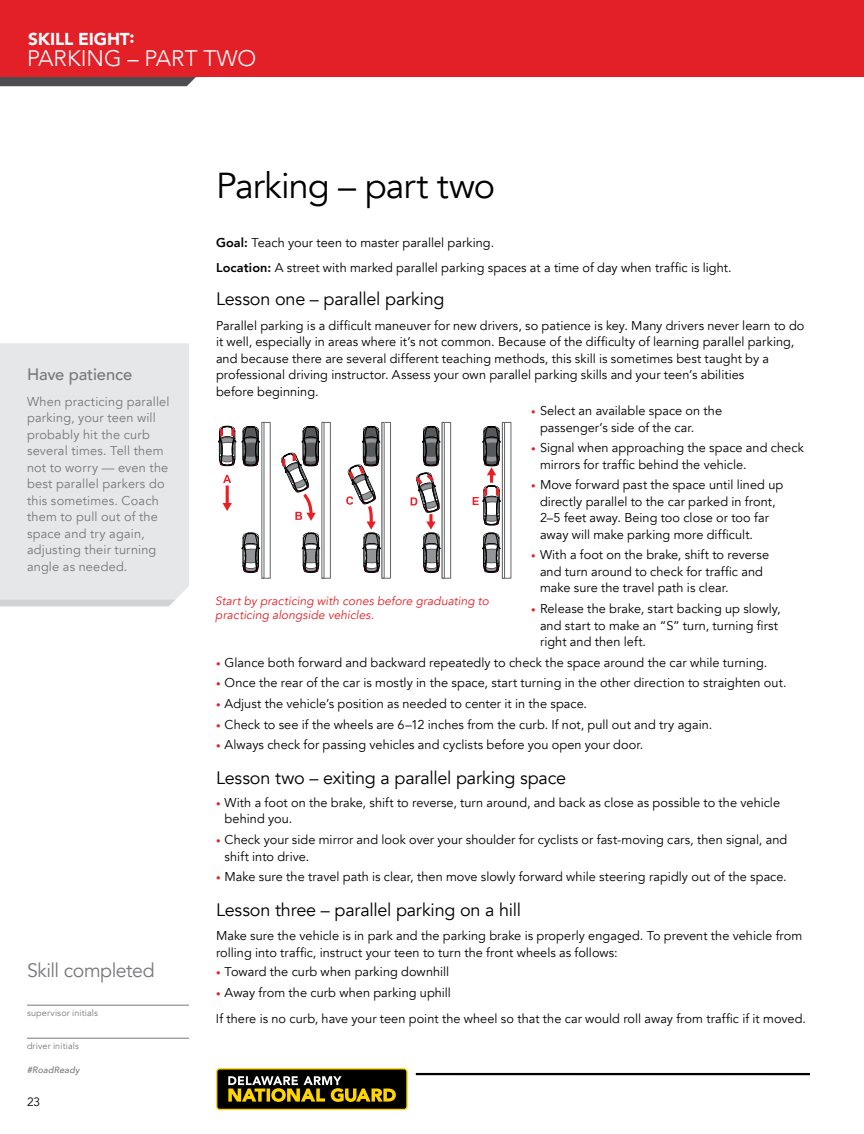
<style>
.page{position:relative;width:864px;height:1134px;background:#fff}
.page>*{position:absolute;margin:0;border:0;box-sizing:border-box;transform-origin:0 0}
.t1{font:36px "Avenir";letter-spacing:-.025em;color:#000}
.t2{font:300 22.5px "Avenir";color:#fff}
.t3{font:19.5px "Avenir";letter-spacing:-.025em;color:#77787b}
.t4{font:18px "Avenir";letter-spacing:-.01em;color:#000}
.t5{font:900 17.25px "Avenir";letter-spacing:-.01em;color:#fff}
.t6{font:500 16.5px "Avenir";letter-spacing:-.005em;color:#77787b}
.t7{font:12.75px/16.5px "Avenir";letter-spacing:.005em;color:#000}
.t8{font:12.75px/16.5px "Avenir";letter-spacing:.015em;color:#77787b}
.t9{font:italic 12px/13.5px "Avenir";letter-spacing:.005em;color:#e31f27}
.t10{font:12px "Avenir";color:#000}
.t11{font:9px "Avenir";letter-spacing:.015em;color:#77787b}
.t12{font:italic 500 9px "Avenir";letter-spacing:.015em;color:#77787b}
.s1{font-weight:800}
.s2{font-size:9px;color:#e31f27}
</style>
<div class="page">
<svg style="left:264px;top:424px;width:1px;height:152px"></svg>
<div style="left:261px;top:422px;width:10px;height:156px;border:1px solid #636466"></div>
<div style="left:502px;top:422px;width:3px;height:157px;border:1px solid #636466"></div>
<div style="left:442px;top:422px;width:9px;height:156px;border:1px solid #636466"></div>
<div style="left:442px;top:422px;width:3px;height:156px;border:1px solid #636466"></div>
<svg style="left:384px;top:424px;width:1px;height:152px"></svg>
<div style="left:382px;top:422px;width:9px;height:156px;border:1px solid #636466"></div>
<svg style="left:324px;top:424px;width:1px;height:152px"></svg>
<div style="left:322px;top:422px;width:9px;height:156px;border:1px solid #636466"></div>
<svg style="left:482px;top:532px;width:19px;height:41px"></svg>
<svg style="left:301px;top:532px;width:20px;height:41px"></svg>
<svg style="left:241px;top:532px;width:19px;height:41px"></svg>
<svg style="left:218px;top:425px;width:42px;height:42px"></svg>
<svg style="left:223px;top:475px;width:9px;height:36px"></svg>
<svg style="left:280px;top:426px;width:40px;height:95px"></svg>
<svg style="left:346px;top:426px;width:35px;height:147px"></svg>
<svg style="left:411px;top:426px;width:30px;height:147px"></svg>
<svg style="left:473px;top:426px;width:28px;height:100px"></svg>
<hr style="left:27px;top:1005px;width:162px;height:1px;background:#77787b">
<hr style="left:27px;top:1038px;width:162px;height:1px;background:#77787b">
<svg style="left:0;top:76px;width:220px;height:10px;background:#705d5f"></svg>
<div style="left:0;top:0;width:864px;height:76px;background:#e31f27"></div>
<hr style="left:863px;top:0;width:1px;height:76px;background:#4d4d4f">
<div style="left:0;top:343px;width:189px;height:257px;background:#e6e7e8"></div>
<svg style="left:0;top:600px;width:175px;height:6px"></svg>
<hr style="left:416px;top:1073px;width:394px;height:2px;background:#000">
<div style="left:217px;top:1069px;width:190px;height:40px;background:#000;border-radius:3px"></div>
<div style="left:216px;top:1068px;width:192px;height:42px;border:1px solid #ffd400;border-radius:3px"></div>
<svg style="left:228px;top:1076px;width:168px;height:26px"></svg>
<h3 class="t5" style="left:28px;top:24px;width:108px">SKILL EIGHT:</h3>
<h2 class="t2" style="left:27px;top:45px;width:231px">PARKING – PART TWO</h2>
<p class="t6" style="left:27px;top:360px;width:107px">Have patience</p>
<p class="t8" style="left:27px;top:393px;width:144px">When practicing parallel parking, your teen will probably hit the curb several times. Tell them not to worry — even the best parallel parkers do this sometimes. Coach them to pull out of the space and try again, adjusting their turning angle as needed.</p>
<h3 class="t3" style="left:27px;top:959px;width:129px">Skill completed</h3>
<p class="t11" style="left:27px;top:1008px;width:73px">supervisor initials</p>
<p class="t11" style="left:27px;top:1041px;width:53px">driver initials</p>
<p class="t12" style="left:27px;top:1065px;width:54px">#RoadReady</p>
<p class="t10" style="left:27px;top:1094px;width:15px">23</p>
<h1 class="t1" style="left:216px;top:164px;width:281px">Parking – part two</h1>
<p class="t7" style="left:216px;top:231px;width:517px;line-height:24.8px"><span class="s1">Goal:</span> Teach your teen to master parallel parking.<br><span class="s1">Location:</span> A street with marked parallel parking spaces at a time of day when traffic is light.</p>
<h3 class="t4" style="left:216px;top:288px;width:230px">Lesson one – parallel parking</h3>
<p class="t7" style="left:216px;top:318px;width:590px">Parallel parking is a difficult maneuver for new drivers, so patience is key. Many drivers never learn to do it well, especially in areas where it’s not common. Because of the difficulty of learning parallel parking, and because there are several different teaching methods, this skill is sometimes best taught by a professional driving instructor. Assess your own parallel parking skills and your teen’s abilities<br>before beginning.</p>
<p class="t7" style="left:540px;top:403px;width:184px;text-indent:-9px"><span class="s2">•</span> Select an available space on the passenger’s side of the car.</p>
<p class="t7" style="left:540px;top:440px;width:265px;text-indent:-9px"><span class="s2">•</span> Signal when approaching the space and check mirrors for traffic behind the vehicle.</p>
<p class="t7" style="left:540px;top:477px;width:245px;text-indent:-9px"><span class="s2">•</span> Move forward past the space until lined up directly parallel to the car parked in front, 2–5 feet away. Being too close or too far away will make parking more difficult.</p>
<p class="t7" style="left:540px;top:547px;width:231px;text-indent:-9px"><span class="s2">•</span> With a foot on the brake, shift to reverse and turn around to check for traffic and make sure the travel path is clear.</p>
<p class="t7" style="left:540px;top:601px;width:242px;text-indent:-9px"><span class="s2">•</span> Release the brake, start backing up slowly, and start to make an “S” turn, turning first right and then left.</p>
<p class="t7" style="left:216px;top:654px;width:553px"><span class="s2">•</span> Glance both forward and backward repeatedly to check the space around the car while turning.</p>
<p class="t7" style="left:216px;top:675px;width:572px"><span class="s2">•</span> Once the rear of the car is mostly in the space, start turning in the other direction to straighten out.</p>
<p class="t7" style="left:216px;top:696px;width:373px"><span class="s2">•</span> Adjust the vehicle’s position as needed to center it in the space.</p>
<p class="t7" style="left:216px;top:716px;width:498px"><span class="s2">•</span> Check to see if the wheels are 6–12 inches from the curb. If not, pull out and try again.</p>
<p class="t7" style="left:216px;top:737px;width:429px"><span class="s2">•</span> Always check for passing vehicles and cyclists before you open your door.</p>
<h3 class="t4" style="left:216px;top:767px;width:352px">Lesson two – exiting a parallel parking space</h3>
<p class="t7" style="left:225px;top:795px;width:557px;text-indent:-9px"><span class="s2">•</span> With a foot on the brake, shift to reverse, turn around, and back as close as possible to the vehicle behind you.</p>
<p class="t7" style="left:225px;top:832px;width:564px;text-indent:-9px"><span class="s2">•</span> Check your side mirror and look over your shoulder for cyclists or fast-moving cars, then signal, and shift into drive.</p>
<p class="t7" style="left:216px;top:869px;width:572px"><span class="s2">•</span> Make sure the travel path is clear, then move slowly forward while steering rapidly out of the space.</p>
<h3 class="t4" style="left:216px;top:899px;width:307px">Lesson three – parallel parking on a hill</h3>
<p class="t7" style="left:216px;top:928px;width:588px">Make sure the vehicle is in park and the parking brake is properly engaged. To prevent the vehicle from rolling into traffic, instruct your teen to turn the front wheels as follows:</p>
<p class="t7" style="left:216px;top:964px;width:235px"><span class="s2">•</span> Toward the curb when parking downhill</p>
<p class="t7" style="left:216px;top:979px;width:592px;line-height:26.2px"><span class="s2">•</span> Away from the curb when parking uphill<br>If there is no curb, have your teen point the wheel so that the car would roll away from traffic if it moved.</p>
<p class="t9" style="left:215px;top:595px;width:275px">Start by practicing with cones before graduating to practicing alongside vehicles.</p>
</div>
